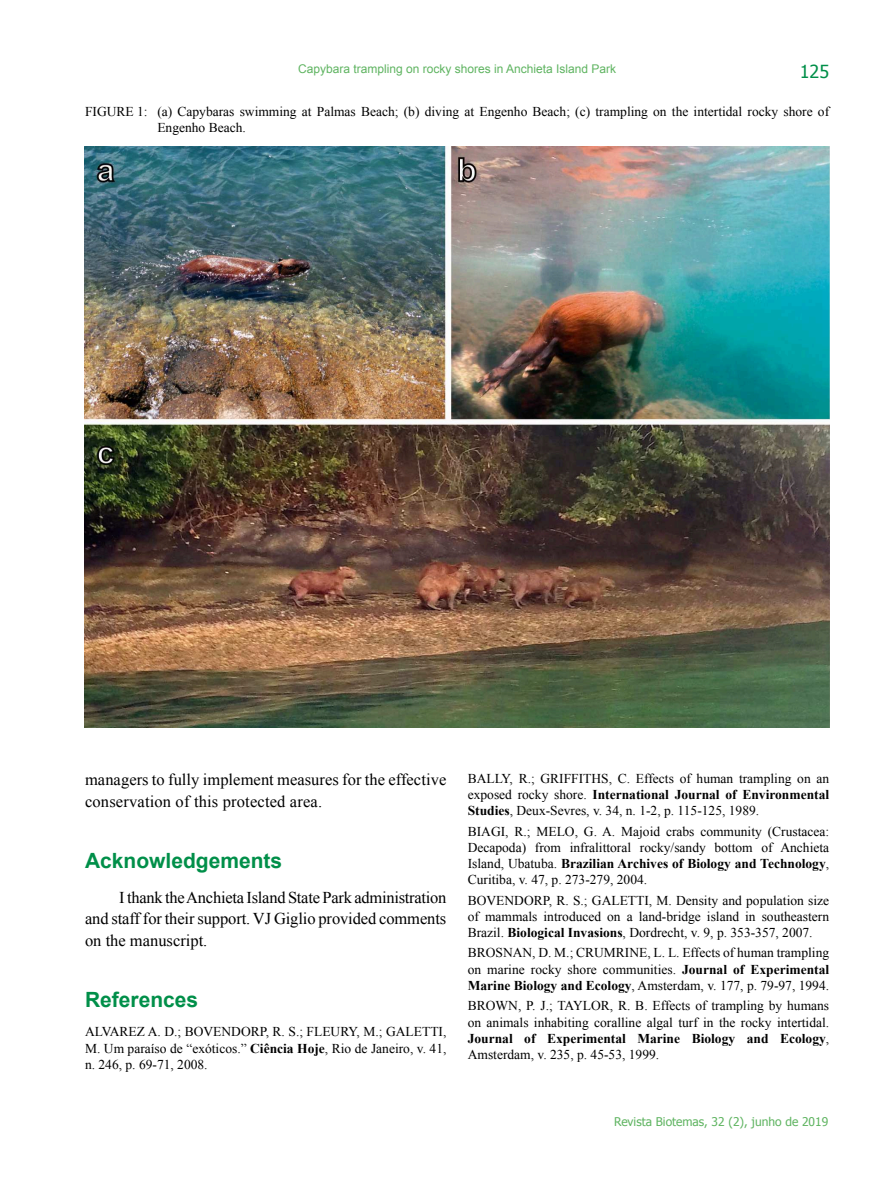
<style>
.page{position:relative;width:893px;height:1191px;background:#fff}
.page>*{position:absolute;margin:0;border:0;box-sizing:border-box;transform-origin:0 0}
.t1{font:700 21px "Arial";color:#008f49}
.t2{font:18px "Tahoma";color:#008f49}
.t3{font:16.5px/21.8px "Times New Roman";letter-spacing:.005em;color:#000}
.t4{font:13.5px/16.2px "Times New Roman";color:#000;text-align:justify}
.t5{font:12px "Arial";color:#5fb461}
.t6{font:12px "Tahoma";color:#5fb461}
.s1{font-weight:700}
</style>
<div class="page">
<img style="left:85px;top:147px;width:744px;height:580px">
<p class="t5" style="left:298px;top:64px;width:320px">Capybara trampling on rocky shores in Anchieta Island Park</p>
<h2 class="t2" style="left:800px;top:64px;width:31px">125</h2>
<p class="t4" style="left:157px;top:104px;width:673px;text-indent:-72px">FIGURE 1: (a) Capybaras swimming at Palmas Beach; (b) diving at Engenho Beach; (c) trampling on the intertidal rocky shore of<br>Engenho Beach.</p>
<p class="t3" style="left:85px;top:769px;width:363px">managers to fully implement measures for the effective conservation of this protected area.</p>
<h1 class="t1" style="left:85px;top:852px;width:199px">Acknowledgements</h1>
<p class="t3" style="left:85px;top:887px;width:363px;text-align:justify;text-indent:34px">I thank the Anchieta Island State Park administration and staff for their support. VJ Giglio provided comments on the manuscript.</p>
<h1 class="t1" style="left:85px;top:992px;width:115px">References</h1>
<p class="t4" style="left:85px;top:1025px;width:363px">ALVAREZ A. D.; BOVENDORP, R. S.; FLEURY, M.; GALETTI, M. Um paraíso de “exóticos.” <span class="s1">Ciência Hoje</span>, Rio de Janeiro, v. 41, n. 246, p. 69-71, 2008.</p>
<p class="t4" style="left:468px;top:771px;width:363px">BALLY, R.; GRIFFITHS, C. Effects of human trampling on an exposed rocky shore. <span class="s1">International Journal of Environmental Studies</span>, Deux-Sevres, v. 34, n. 1-2, p. 115-125, 1989.</p>
<p class="t4" style="left:468px;top:824px;width:363px">BIAGI, R.; MELO, G. A. Majoid crabs community (Crustacea:<br>Decapoda) from infralittoral rocky/sandy bottom of Anchieta Island, Ubatuba. <span class="s1">Brazilian Archives of Biology and Technology</span>, Curitiba, v. 47, p. 273-279, 2004.</p>
<p class="t4" style="left:468px;top:893px;width:363px">BOVENDORP, R. S.; GALETTI, M. Density and population size of mammals introduced on a land-bridge island in southeastern Brazil. <span class="s1">Biological Invasions</span>, Dordrecht, v. 9, p. 353-357, 2007.</p>
<p class="t4" style="left:468px;top:946px;width:363px">BROSNAN, D. M.; CRUMRINE, L. L. Effects of human trampling on marine rocky shore communities. <span class="s1">Journal of Experimental Marine Biology and Ecology</span>, Amsterdam, v. 177, p. 79-97, 1994.</p>
<p class="t4" style="left:468px;top:999px;width:363px">BROWN, P. J.; TAYLOR, R. B. Effects of trampling by humans on animals inhabiting coralline algal turf in the rocky intertidal.<br><span class="s1">Journal of Experimental Marine Biology and Ecology</span>, Amsterdam, v. 235, p. 45-53, 1999.</p>
<p class="t6" style="left:614px;top:1116px;width:216px">Revista Biotemas, 32 (2), junho de 2019</p>
</div>
